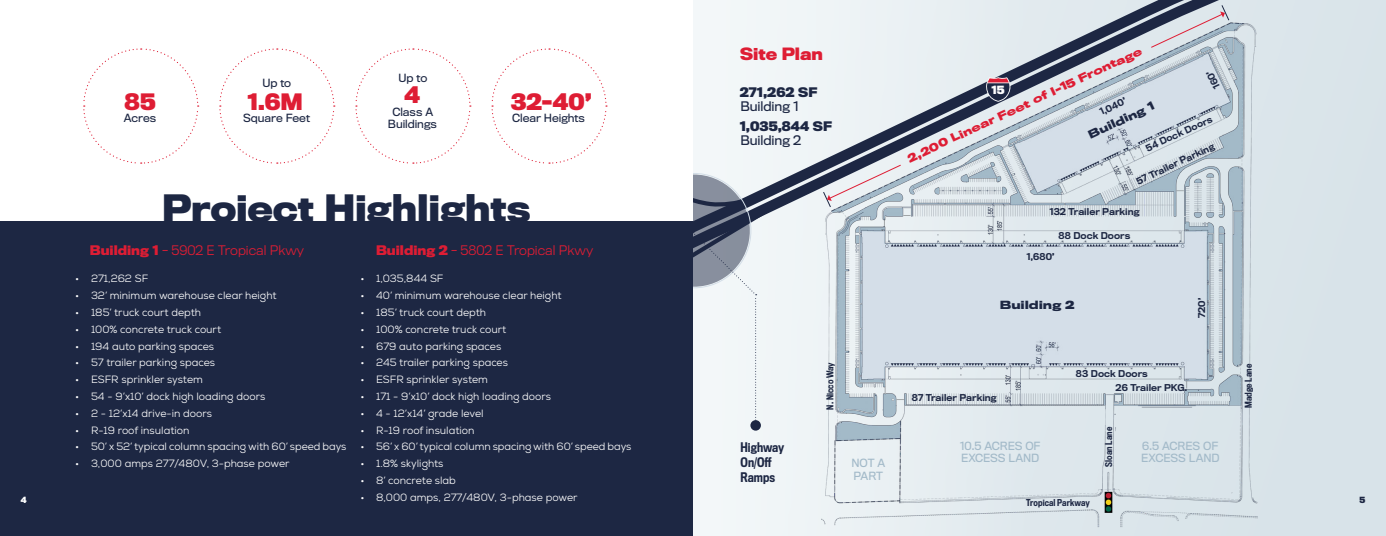
<style>
.page{position:relative;width:1386px;height:536px;background:#fff}
.page>*{position:absolute;margin:0;border:0;box-sizing:border-box;transform-origin:0 0}
.t1{font:700 35px "Titling Gothic FB Normal";letter-spacing:-.005em;color:#1d2743}
.t2{font:700 21px "Titling Gothic FB Normal";color:#de1d34}
.t3{font:700 15.75px "Titling Gothic FB Normal";letter-spacing:-.005em;color:#de1d34}
.t4{font:300 12.25px "Titling Gothic FB Normal";color:#de1d34}
.t5{font:700 12.25px "Titling Gothic FB Normal";color:#1d2743}
.t6{font:12.25px "Titling Gothic FB Normal";letter-spacing:-.005em;color:#1d2743}
.t7{font:500 12.25px/14.7px "Titling Gothic FB Cond";color:#1d2743}
.t8{font:10.5px "Nexa";color:#fff}
.t9{font:10.5px "Titling Gothic FB Normal";letter-spacing:-.005em;color:#1d2743}
.t10{font:10.5px/12.6px "Titling Gothic FB Normal";letter-spacing:-.01em;color:#a3bac9}
.t11{font:700 10.5px "Titling Gothic FB Wide";color:#de1d34}
.t12{font:700 10.5px "Titling Gothic FB Wide";letter-spacing:-.01em;color:#1d2743}
.t13{font:700 10.5px "Titling Gothic FB Normal";color:#fff}
.t14{font:500 8.75px "Titling Gothic FB Normal";letter-spacing:.005em;color:#1d2743}
.t15{font:500 8.75px "Titling Gothic FB Cond";letter-spacing:.01em;color:#1d2743}
.t16{font:700 7.88px "Titling Gothic FB Normal";color:#fff}
.t17{font:700 7.88px "Titling Gothic FB Normal";color:#1d2743}
.s1{font-weight:700}
</style>
<div class="page">
<div style="left:0;top:221px;width:693px;height:315px;background:#1d2743"></div>
<div style="left:693px;top:0;width:693px;height:536px;background:linear-gradient(to right,#f1f6f8,#d3dfe6)"></div>
<img style="left:821px;top:500px;width:437px;height:27px">
<svg style="left:693px;top:0;width:565px;height:500px"></svg>
<svg style="left:491px;top:48px;width:116px;height:116px"></svg>
<svg style="left:219px;top:48px;width:116px;height:116px"></svg>
<svg style="left:83px;top:48px;width:116px;height:116px"></svg>
<svg style="left:355px;top:48px;width:116px;height:116px"></svg>
<svg style="left:986px;top:76px;width:26px;height:27px"></svg>
<svg style="left:693px;top:166px;width:64px;height:260px"></svg>
<div style="left:750px;top:420px;width:11px;height:10px;background:#1d2743;border-radius:50%"></div>
<svg style="left:822px;top:164px;width:80px;height:44px;background:#bec1ca"></svg>
<svg style="left:1150px;top:4px;width:80px;height:44px;background:#aeb3be"></svg>
<p class="t2" style="left:125px;top:89px;width:32px">85</p>
<p class="t9" style="left:124px;top:112px;width:34px">Acres</p>
<p class="t9" style="left:262px;top:77px;width:30px">Up to</p>
<p class="t2" style="left:247px;top:89px;width:57px">1.6M</p>
<p class="t9" style="left:243px;top:112px;width:68px">Square Feet</p>
<p class="t9" style="left:399px;top:72px;width:30px">Up to</p>
<p class="t2" style="left:405px;top:83px;width:17px">4</p>
<p class="t9" style="left:392px;top:106px;width:42px">Class A</p>
<p class="t9" style="left:388px;top:118px;width:51px">Buildings</p>
<p class="t2" style="left:511px;top:89px;width:83px">32-40’</p>
<p class="t9" style="left:512px;top:112px;width:74px">Clear Heights</p>
<p class="t1" style="left:162px;top:188px;width:370px">Project Highlights</p>
<p class="t4" style="left:90px;top:243px;width:216px"><span class="s1">Building 1</span> - 5902 E Tropical Pkwy</p>
<p class="t4" style="left:376px;top:243px;width:219px"><span class="s1">Building 2</span> - 5802 E Tropical Pkwy</p>
<p class="t3" style="left:740px;top:45px;width:85px">Site Plan</p>
<p class="t5" style="left:740px;top:85px;width:79px">271,262 SF</p>
<p class="t6" style="left:740px;top:133px;width:62px">Building 2</p>
<p class="t6" style="left:740px;top:99px;width:60px">Building 1</p>
<p class="t5" style="left:740px;top:119px;width:94px">1,035,844 SF</p>
<p class="t11" style="left:906px;top:153px;width:259px;rotate:-25deg">2,200 Linear Feet of I-15 Frontage</p>
<p class="t14" style="left:1213px;top:91px;width:21px;rotate:-115deg">160’</p>
<p class="t13" style="left:991px;top:84px;width:15px">15</p>
<p class="t14" style="left:1098px;top:108px;width:30px;rotate:-25deg">1,040’</p>
<p class="t12" style="left:1086px;top:130px;width:74px;rotate:-25deg">Building 1</p>
<p class="t14" style="left:1144px;top:144px;width:74px;rotate:-25deg">54 Dock Doors</p>
<p class="t14" style="left:1135px;top:177px;width:86px;rotate:-25deg">57 Trailer Parking</p>
<p class="t14" style="left:1050px;top:206px;width:91px">132 Trailer Parking</p>
<p class="t14" style="left:1059px;top:231px;width:73px">88 Dock Doors</p>
<p class="t14" style="left:1026px;top:252px;width:30px">1,680’</p>
<p class="t8" style="left:360px;top:272px;width:85px">• 1,035,844 SF</p>
<p class="t8" style="left:360px;top:289px;width:203px">• 40’ minimum warehouse clear height</p>
<p class="t8" style="left:360px;top:305px;width:127px">• 185’ truck court depth</p>
<p class="t8" style="left:360px;top:322px;width:147px">• 100% concrete truck court</p>
<p class="t8" style="left:360px;top:339px;width:142px">• 679 auto parking spaces</p>
<p class="t8" style="left:360px;top:356px;width:149px">• 245 trailer parking spaces</p>
<p class="t8" style="left:360px;top:373px;width:129px">• ESFR sprinkler system</p>
<p class="t8" style="left:360px;top:389px;width:192px">• 171 - 9’x10’ dock high loading doors</p>
<p class="t8" style="left:360px;top:406px;width:125px">• 4 - 12’x14’ grade level</p>
<p class="t8" style="left:360px;top:423px;width:116px">• R-19 roof insulation</p>
<p class="t8" style="left:360px;top:440px;width:273px">• 56’ x 60’ typical column spacing with 60’ speed bays</p>
<p class="t8" style="left:360px;top:457px;width:85px">• 1.8% skylights</p>
<p class="t8" style="left:360px;top:473px;width:97px">• 8’ concrete slab</p>
<p class="t8" style="left:360px;top:490px;width:219px">• 8,000 amps, 277/480V, 3-phase power</p>
<p class="t8" style="left:75px;top:272px;width:75px">• 271,262 SF</p>
<p class="t8" style="left:75px;top:289px;width:203px">• 32’ minimum warehouse clear height</p>
<p class="t8" style="left:75px;top:305px;width:127px">• 185’ truck court depth</p>
<p class="t8" style="left:75px;top:322px;width:147px">• 100% concrete truck court</p>
<p class="t8" style="left:75px;top:339px;width:140px">• 194 auto parking spaces</p>
<p class="t8" style="left:75px;top:356px;width:141px">• 57 trailer parking spaces</p>
<p class="t8" style="left:75px;top:373px;width:129px">• ESFR sprinkler system</p>
<p class="t8" style="left:75px;top:389px;width:192px">• 54 - 9’x10’ dock high loading doors</p>
<p class="t8" style="left:75px;top:406px;width:138px">• 2 - 12’x14 drive-in doors</p>
<p class="t8" style="left:75px;top:423px;width:116px">• R-19 roof insulation</p>
<p class="t8" style="left:75px;top:440px;width:273px">• 50’ x 52’ typical column spacing with 60’ speed bays</p>
<p class="t8" style="left:75px;top:457px;width:216px">• 3,000 amps 277/480V, 3-phase power</p>
<p class="t14" style="left:1197px;top:318px;width:22px;rotate:-90deg">720’</p>
<p class="t12" style="left:1000px;top:298px;width:76px">Building 2</p>
<p class="t15" style="left:825px;top:409px;width:49px;rotate:-90deg">N. Nicco Way</p>
<p class="t15" style="left:1243px;top:408px;width:46px;rotate:-90deg">Madge Lane</p>
<p class="t14" style="left:1076px;top:368px;width:73px">83 Dock Doors</p>
<p class="t14" style="left:1116px;top:383px;width:73px">26 Trailer PKG.</p>
<p class="t14" style="left:912px;top:393px;width:86px">87 Trailer Parking</p>
<p class="t15" style="left:1104px;top:466px;width:41px;rotate:-90deg">Sloan Lane</p>
<p class="t10" style="left:960px;top:439px;width:82px">10.5 ACRES OF<br>EXCESS LAND</p>
<p class="t10" style="left:1141px;top:439px;width:80px">6.5 ACRES OF<br>EXCESS LAND</p>
<p class="t7" style="left:741px;top:440px;width:45px">Highway<br>On/Off<br>Ramps</p>
<p class="t10" style="left:851px;top:457px;width:35px">NOT A<br>PART</p>
<p class="t16" style="left:21px;top:495px;width:7px">4</p>
<p class="t17" style="left:1359px;top:495px;width:7px">5</p>
<p class="t15" style="left:1026px;top:497px;width:65px">Tropical Parkway</p>
</div>
